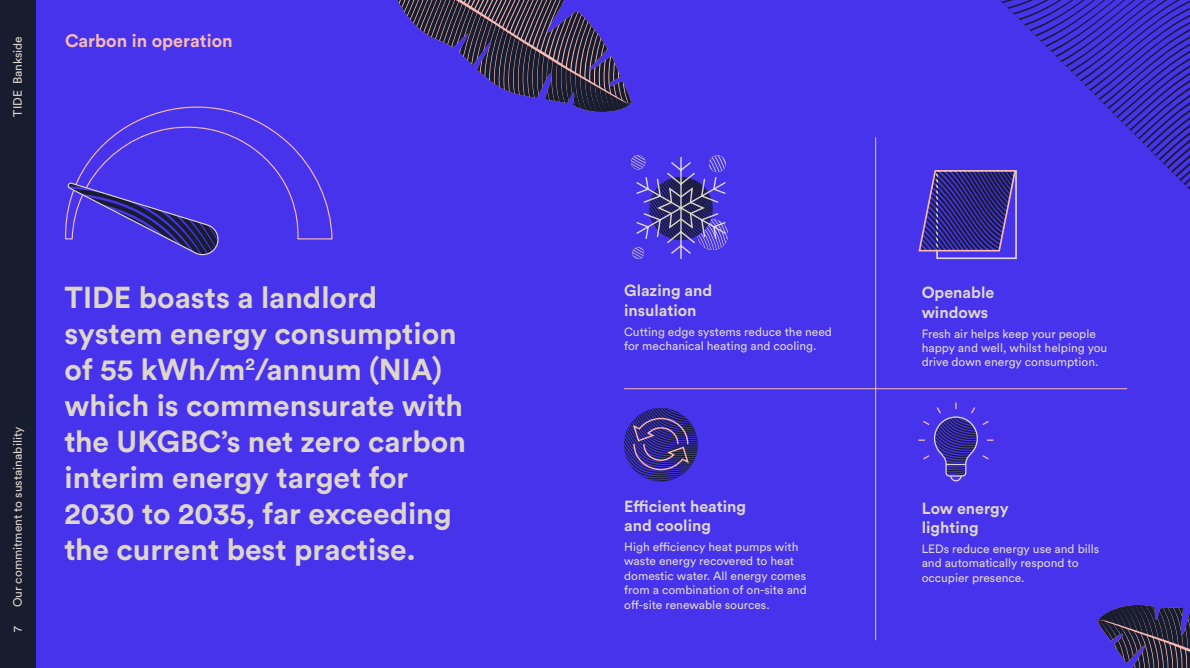
<style>
.page{position:relative;width:1190px;height:668px;background:#fff}
.page>*{position:absolute;margin:0;border:0;box-sizing:border-box;transform-origin:0 0}
.t1{font:700 30px/36px "Circular Std";color:#ded6cc}
.t2{font:700 18px "Circular Std";color:#f7bab4}
.t3{font:700 16px/19.2px "Circular Std";color:#ded6cc}
.t4{font:12px/14.4px "Circular Std";color:#ded6cc}
</style>
<div class="page">
<div style="left:36px;top:0;width:1154px;height:668px;background:#4733eb"></div>
<svg style="left:397px;top:0;width:234px;height:112px"></svg>
<svg style="left:1098px;top:604px;width:92px;height:64px"></svg>
<hr style="left:624px;top:388px;width:503px;height:1px;background:#f7bab4">
<div style="left:0;top:0;width:36px;height:668px;background:#171c2e"></div>
<svg style="left:631px;top:155px;width:97px;height:105px"></svg>
<div style="left:936px;top:170px;width:81px;height:89px;border:2px solid #ded6cc"></div>
<svg style="left:624px;top:408px;width:74px;height:73px"></svg>
<hr style="left:875px;top:137px;width:1px;height:503px;background:#f7bab4">
<svg style="left:918px;top:0;width:272px;height:252px"></svg>
<svg style="left:76px;top:106px;width:257px;height:134px"></svg>
<svg style="left:65px;top:182px;width:155px;height:74px"></svg>
<svg style="left:918px;top:402px;width:76px;height:80px"></svg>
<p class="t4" style="left:10px;top:117px;width:82px;rotate:-90deg">TIDE Bankside</p>
<h2 class="t2" style="left:65px;top:29px;width:169px">Carbon in operation</h2>
<p class="t4" style="left:10px;top:607px;width:182px;rotate:-90deg">Our commitment to sustainability</p>
<p class="t4" style="left:10px;top:632px;width:7px;rotate:-90deg">7</p>
<h1 class="t1" style="left:65px;top:279px;width:403px">TIDE boasts a landlord system energy consumption of 55 kWh/m<sup>2</sup>/annum (NIA) which is commensurate with the UKGBC’s net zero carbon interim energy target for<br>2030 to 2035, far exceeding the current best practise.</h1>
<h3 class="t3" style="left:624px;top:281px;width:90px">Glazing and insulation</h3>
<p class="t4" style="left:624px;top:324px;width:209px">Cutting edge systems reduce the need for mechanical heating and cooling.</p>
<h3 class="t3" style="left:624px;top:496px;width:124px">Efficient heating and cooling</h3>
<p class="t4" style="left:624px;top:539px;width:184px">High efficiency heat pumps with waste energy recovered to heat domestic water. All energy comes from a combination of on-site and off-site renewable sources.</p>
<h3 class="t3" style="left:922px;top:283px;width:74px">Openable windows</h3>
<p class="t4" style="left:922px;top:326px;width:187px">Fresh air helps keep your people happy and well, whilst helping you drive down energy consumption.</p>
<h3 class="t3" style="left:922px;top:498px;width:89px">Low energy lighting</h3>
<p class="t4" style="left:922px;top:541px;width:179px">LEDs reduce energy use and bills and automatically respond to occupier presence.</p>
</div>
